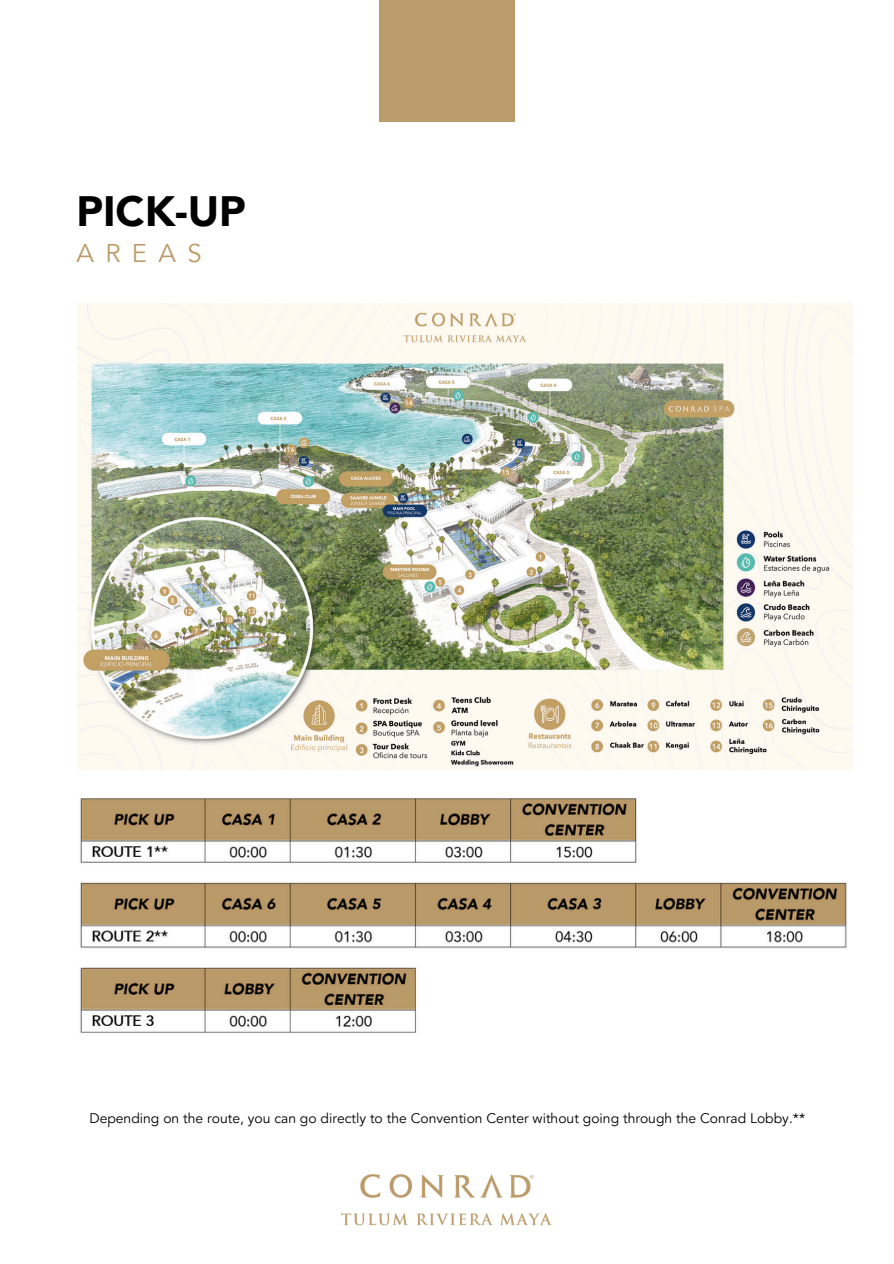
<style>
.page{position:relative;width:894px;height:1264px;background:#fff}
.page>*{position:absolute;margin:0;border:0;box-sizing:border-box;transform-origin:0 0}
.t1{font:900 42.45px "Avenir";color:#000}
.t2{font:25.65px "Avenir";letter-spacing:.445em;color:#bc9b69}
.t3{font:13.95px "Avenir";color:#000}
</style>
<div class="page">
<div style="left:379px;top:0;width:135px;height:121px;background:#bc9b6a"></div>
<img style="left:341px;top:1174px;width:211px;height:52px">
<img style="left:80px;top:798px;width:767px;height:235px">
<img style="left:77px;top:304px;width:775px;height:465px">
<h1 class="t1" style="left:76px;top:194px;width:171px">PICK-UP</h1>
<p class="t2" style="left:76px;top:243px;width:127px">AREAS</p>
<p class="t3" style="left:89px;top:1112px;width:717px">Depending on the route, you can go directly to the Convention Center without going through the Conrad Lobby.**</p>
</div>
